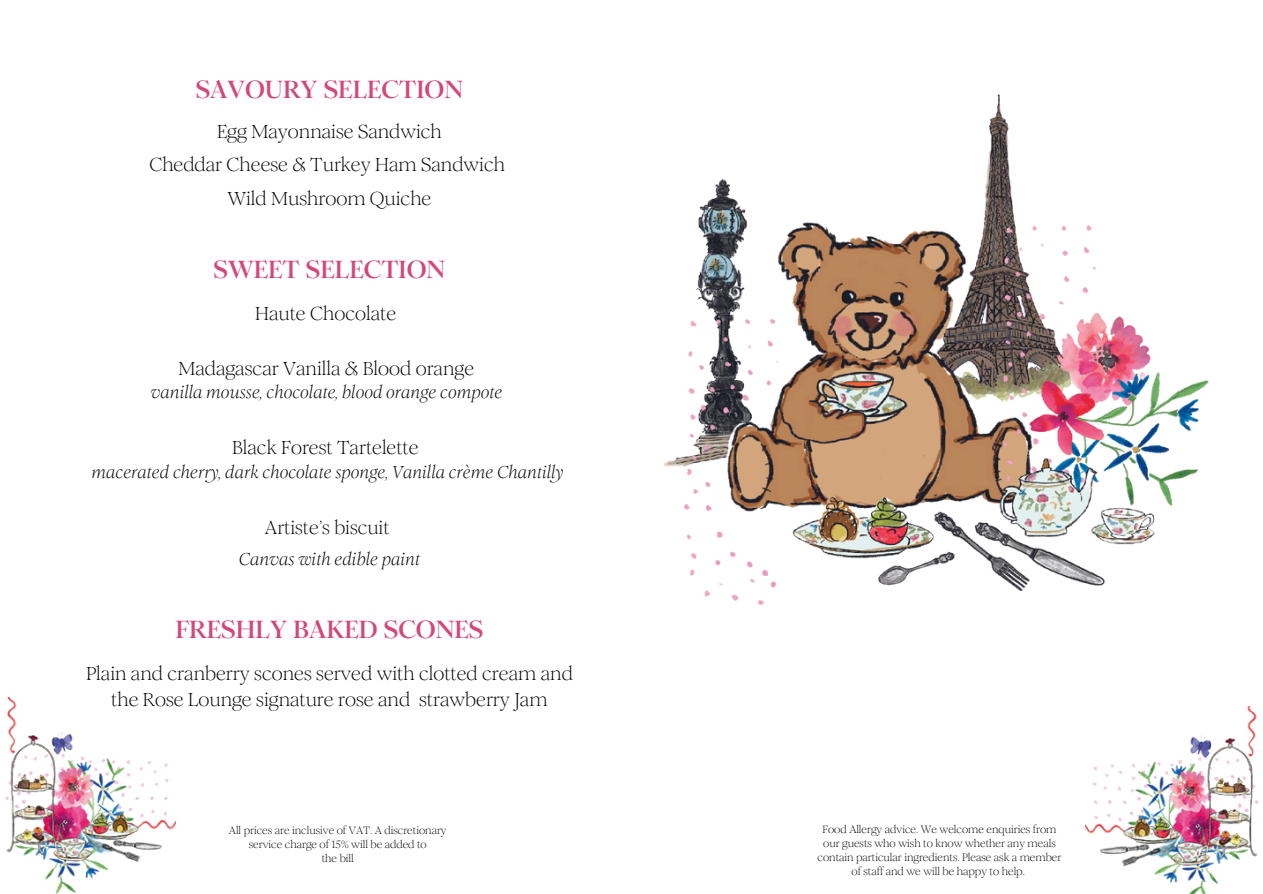
<style>
.page{position:relative;width:1263px;height:894px;background:#fff}
.page>*{position:absolute;margin:0;border:0;box-sizing:border-box;transform-origin:0 0}
.t1{font:700 24.6px "Romie";color:#d34877}
.t2{font:18.6px/33.5px "Romie";color:#000;text-align:center}
.t3{font:18.45px "Romie";color:#000}
.t4{font:italic 16.95px "Romie";color:#000}
.t5{font:10.5px/14px "Romie";color:#000;text-align:center}
</style>
<div class="page">
<img style="left:1086px;top:763px;width:173px;height:130px">
<img style="left:5px;top:697px;width:170px;height:196px">
<img style="left:664px;top:94px;width:593px;height:669px">
<h2 class="t1" style="left:196px;top:73px;width:269px">SAVOURY SELECTION</h2>
<h2 class="t2" style="left:149px;top:115px;width:357px">Egg Mayonnaise Sandwich<br>Cheddar Cheese &amp; Turkey Ham Sandwich<br>Wild Mushroom Quiche</h2>
<h2 class="t1" style="left:214px;top:254px;width:233px">SWEET SELECTION</h2>
<h2 class="t2" style="left:255px;top:297px;width:143px">Haute Chocolate</h2>
<p class="t2" style="left:178px;top:351px;width:297px">Madagascar Vanilla &amp; Blood orange</p>
<p class="t4" style="left:151px;top:384px;width:353px">vanilla mousse, chocolate, blood orange compote</p>
<h1 class="t2" style="left:232px;top:431px;width:188px">Black Forest Tartelette</h1>
<h1 class="t4" style="left:92px;top:464px;width:473px">macerated cherry, dark chocolate sponge, Vanilla crème Chantilly</h1>
<p class="t3" style="left:265px;top:516px;width:126px">Artiste’s biscuit</p>
<p class="t4" style="left:239px;top:551px;width:183px">Canvas with edible paint</p>
<h2 class="t1" style="left:175px;top:613px;width:310px">FRESHLY BAKED SCONES</h2>
<h1 class="t2" style="left:86px;top:661px;width:488px;line-height:25.3px">Plain and cranberry scones served with clotted cream and the Rose Lounge signature rose and strawberry Jam</h1>
<p class="t5" style="left:229px;top:822px;width:219px">All prices are inclusive of VAT. A discretionary service charge of 15% will be added to</p>
<h1 class="t5" style="left:322px;top:850px;width:33px">the bill</h1>
<h2 class="t5" style="left:817px;top:821px;width:245px">Food Allergy advice. We welcome enquiries from our guests who wish to know whether any meals contain particular ingredients. Please ask a member of staff and we will be happy to help.</h2>
</div>
